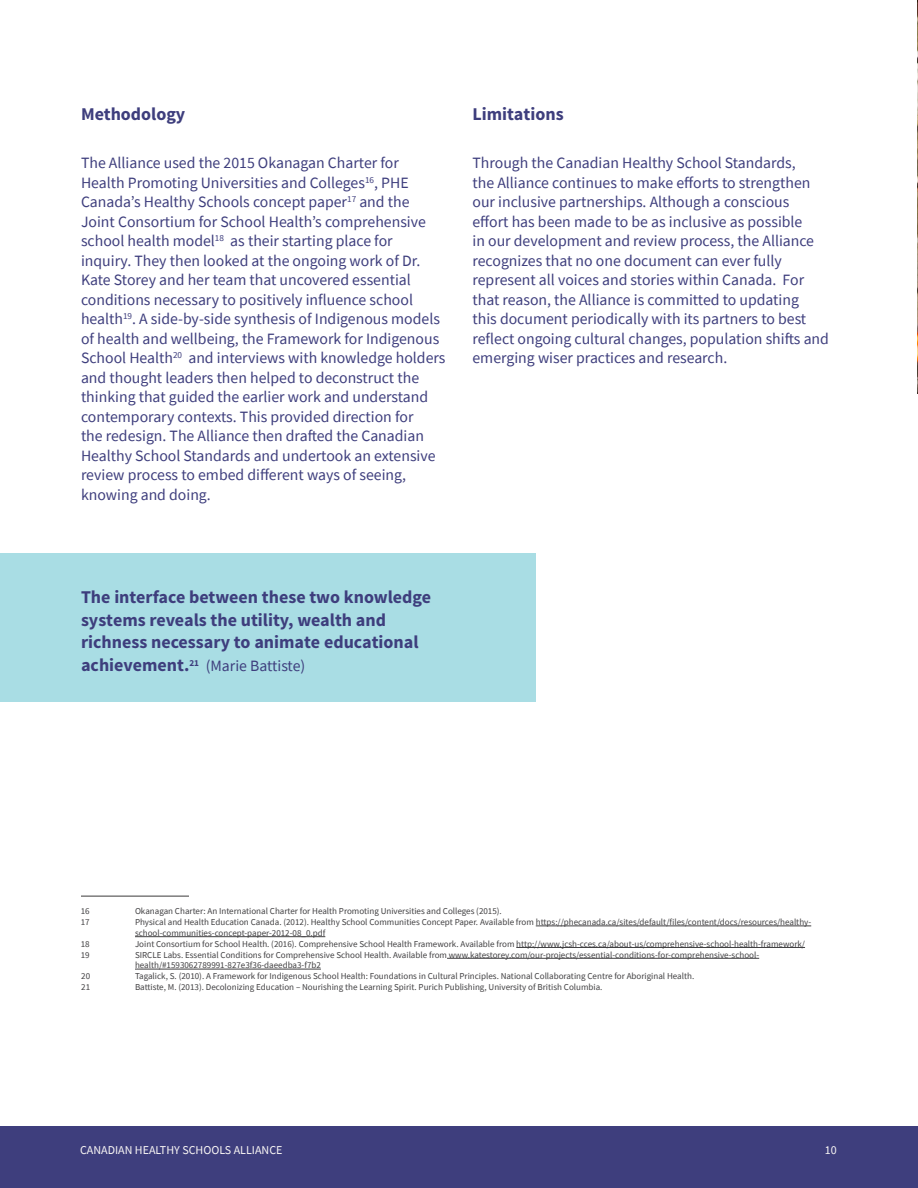
<style>
.page{position:relative;width:918px;height:1188px;background:#fff}
.page>*{position:absolute;margin:0;border:0;box-sizing:border-box;transform-origin:0 0}
.t1{font:700 18px/22.5px "Source Sans Pro";color:#3e3e7d}
.t2{font:15.75px/19.5px "Source Sans Pro";color:#3e3e7d}
.t3{font:12px "Source Sans Pro";color:#faf7f5}
.t4{font:9px/10.8px "Source Sans Pro";color:#414042}
.s1{font-weight:700;font-size:18px}
.s2{color:#3e3e7d}
</style>
<div class="page">
<div style="left:0;top:1126px;width:918px;height:62px;background:#3e3e7d"></div>
<div style="left:0;top:554px;width:536px;height:148px;background:#a9dde4"></div>
<img style="left:917px;top:0;width:1px;height:394px">
<hr style="left:81px;top:896px;width:108px;height:1px;background:#3b3a3a">
<hr style="left:536px;top:926px;width:275px;height:1px;background:#414042">
<hr style="left:135px;top:936px;width:190px;height:1px;background:#414042">
<hr style="left:516px;top:947px;width:289px;height:1px;background:#414042">
<hr style="left:447px;top:958px;width:312px;height:1px;background:#414042">
<hr style="left:135px;top:969px;width:186px;height:1px;background:#414042">
<p class="t1" style="left:81px;top:104px;width:106px">Methodology</p>
<p class="t2" style="left:81px;top:153px;width:366px">The Alliance used the 2015 Okanagan Charter for Health Promoting Universities and Colleges<sup>16</sup>, PHE Canada’s Healthy Schools concept paper<sup>17</sup> and the Joint Consortium for School Health’s comprehensive school health model<sup>18</sup> as their starting place for inquiry. They then looked at the ongoing work of Dr.<br>Kate Storey and her team that uncovered essential conditions necessary to positively influence school health<sup>19</sup>. A side-by-side synthesis of Indigenous models of health and wellbeing, the Framework for Indigenous School Health<sup>20</sup> and interviews with knowledge holders and thought leaders then helped to deconstruct the thinking that guided the earlier work and understand contemporary contexts. This provided direction for<br>the redesign. The Alliance then drafted the Canadian Healthy School Standards and undertook an extensive review process to embed different ways of seeing, knowing and doing.</p>
<p class="t1" style="left:473px;top:104px;width:93px">Limitations</p>
<p class="t2" style="left:472px;top:153px;width:358px">Through the Canadian Healthy School Standards,<br>the Alliance continues to make efforts to strengthen our inclusive partnerships. Although a conscious effort has been made to be as inclusive as possible<br>in our development and review process, the Alliance recognizes that no one document can ever fully represent all voices and stories within Canada. For that reason, the Alliance is committed to updating<br>this document periodically with its partners to best reflect ongoing cultural changes, population shifts and emerging wiser practices and research.</p>
<p class="t1" style="left:81px;top:587px;width:352px">The interface between these two knowledge systems reveals the utility, wealth and richness necessary to animate educational</p>
<p class="t2" style="left:81px;top:656px;width:226px"><span class="s1">achievement.</span><sup>21</sup> (Marie Battiste)</p>
<p class="t4" style="left:81px;top:906px;width:10px">16</p>
<p class="t4" style="left:135px;top:906px;width:368px">Okanagan Charter: An International Charter for Health Promoting Universities and Colleges (2015).</p>
<p class="t4" style="left:81px;top:917px;width:10px">17</p>
<p class="t4" style="left:135px;top:917px;width:678px">Physical and Health Education Canada. (2012). Healthy School Communities Concept Paper. Available from https://phecanada.ca/sites/default/files/content/docs/resources/healthy&shy;school-communities-concept-paper-2012-08_0.pdf</p>
<p class="t4" style="left:81px;top:938px;width:10px">18</p>
<p class="t4" style="left:135px;top:938px;width:672px">Joint Consortium for School Health. (2016). Comprehensive School Health Framework. Available from http://www.jcsh-cces.ca/about-us/comprehensive-school-health-framework/</p>
<p class="t4" style="left:81px;top:949px;width:10px">19</p>
<p class="t4" style="left:135px;top:949px;width:626px">SIRCLE Labs. Essential Conditions for Comprehensive School Health. Available from www.katestorey.com/our-projects/essential-conditions-for-comprehensive-school&shy;health/#1593062789991-827e3f36-daeedba3-f7b2</p>
<p class="t4" style="left:81px;top:971px;width:10px">20</p>
<p class="t4" style="left:135px;top:971px;width:561px">Tagalick, S. (2010). A Framework for Indigenous School Health: Foundations in Cultural Principles. National Collaborating Centre for Aboriginal Health.</p>
<p class="t4" style="left:81px;top:982px;width:10px">21</p>
<p class="t4" style="left:135px;top:982px;width:469px">Battiste, M. (2013). Decolonizing Education – Nourishing the Learning Spirit. Purich Publishing, University of British Columbia.</p>
<p class="t3" style="left:80px;top:1142px;width:225px">CANADIAN HEALTHY SCHOOLS ALLIANCE<span class="s2">NCE</span></p>
<p class="t3" style="left:825px;top:1142px;width:13px">10</p>
</div>
